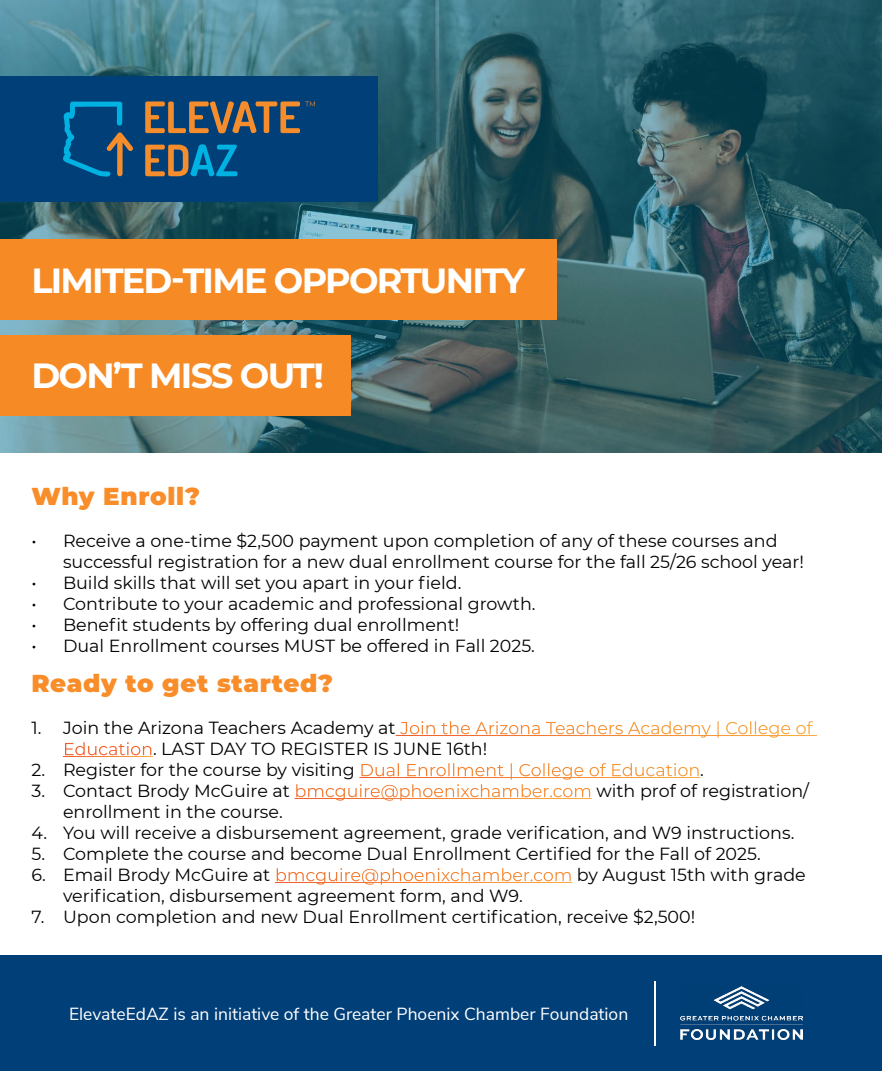
<style>
.page{position:relative;width:882px;height:1071px;background:#fff}
.page>*{position:absolute;margin:0;border:0;box-sizing:border-box;transform-origin:0 0}
.t1{font:700 35px "Montserrat";letter-spacing:-.05em;color:#fff}
.t2{font:900 24.5px "Montserrat";letter-spacing:.025em;color:#f88d2a}
.t3{font:17.5px/21px "Montserrat";color:#000}
.t4{font:17.5px "Nunito Sans";color:#fff}
.s1{color:#fff}
</style>
<div class="page">
<svg style="left:0;top:0;width:882px;height:452px"></svg>
<div style="left:0;top:240px;width:557px;height:80px;background:#f68b26"></div>
<div style="left:0;top:335px;width:350px;height:81px;background:#f68b26"></div>
<div style="left:0;top:76px;width:378px;height:126px;background:#003f77"></div>
<svg style="left:145px;top:144px;width:93px;height:32px"></svg>
<svg style="left:63px;top:102px;width:70px;height:75px"></svg>
<svg style="left:145px;top:101px;width:170px;height:32px"></svg>
<div style="left:0;top:956px;width:882px;height:115px;background:#003f77"></div>
<hr style="left:655px;top:981px;width:1px;height:65px;background:#fff">
<img style="left:681px;top:987px;width:121px;height:53px">
<h1 class="t1" style="left:32px;top:257px;width:495px">LIMITED-TIME OPPORTUNITY</h1>
<h1 class="t1" style="left:32px;top:353px;width:294px">DON’T MISS OUT!</h1>
<h2 class="t2" style="left:32px;top:480px;width:170px">Why Enroll?</h2>
<p class="t3" style="left:63px;top:530px;width:742px;text-indent:-32px">• Receive a one-time $2,500 payment upon completion of any of these courses and successful registration for a new dual enrollment course for the fall 25/26 school year!</p>
<p class="t3" style="left:32px;top:572px;width:432px">• Build skills that will set you apart in your field.</p>
<p class="t3" style="left:32px;top:593px;width:506px">• Contribute to your academic and professional growth.</p>
<p class="t3" style="left:32px;top:614px;width:429px">• Benefit students by offering dual enrollment!</p>
<p class="t3" style="left:32px;top:635px;width:505px">• Dual Enrollment courses MUST be offered in Fall 2025.</p>
<h2 class="t2" style="left:32px;top:667px;width:303px">Ready to get started?</h2>
<p class="t3" style="left:63px;top:717px;width:751px;text-indent:-32px">1. Join the Arizona Teachers Academy at <span class="s1">Join the Arizona Teachers Academy | College of<br>Education</span>. LAST DAY TO REGISTER IS JUNE 16th!</p>
<p class="t3" style="left:32px;top:759px;width:674px">2. Register for the course by visiting <span class="s1">Dual Enrollment | College of Education</span>.</p>
<p class="t3" style="left:63px;top:780px;width:748px;text-indent:-32px">3. Contact Brody McGuire at <span class="s1">bmcguire@phoenixchamber.com</span> with prof of registration/ enrollment in the course.</p>
<p class="t3" style="left:32px;top:822px;width:764px">4. You will receive a disbursement agreement, grade verification, and W9 instructions.</p>
<p class="t3" style="left:32px;top:843px;width:731px">5. Complete the course and become Dual Enrollment Certified for the Fall of 2025.</p>
<p class="t3" style="left:63px;top:864px;width:744px;text-indent:-32px">6. Email Brody McGuire at <span class="s1">bmcguire@phoenixchamber.com</span> by August 15th with grade verification, disbursement agreement form, and W9.</p>
<p class="t3" style="left:32px;top:906px;width:665px">7. Upon completion and new Dual Enrollment certification, receive $2,500!</p>
<p class="t4" style="left:69px;top:1001px;width:561px">ElevateEdAZ is an initiative of the Greater Phoenix Chamber Foundation</p>
</div>
